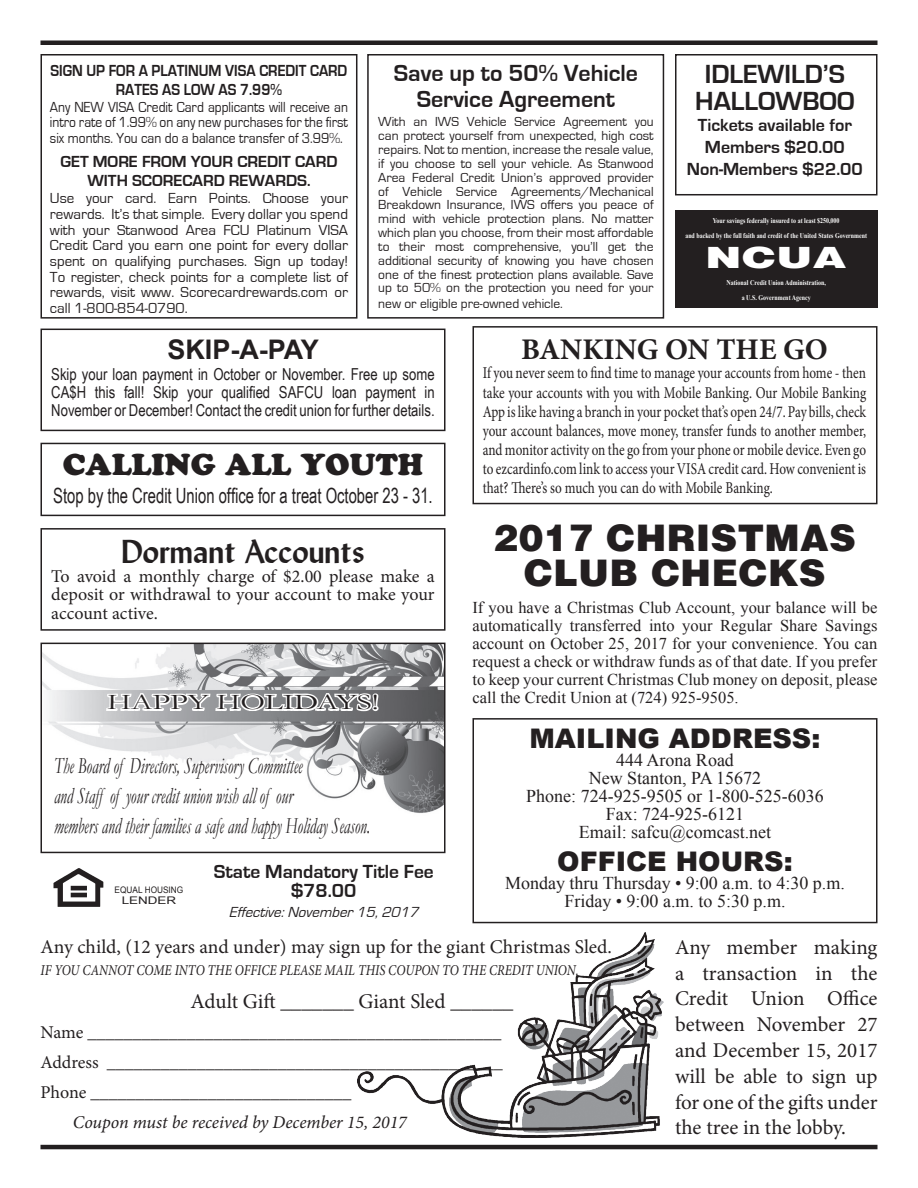
<style>
.page{position:relative;width:918px;height:1188px;background:#fff}
.page>*{position:absolute;margin:0;border:0;box-sizing:border-box;transform-origin:0 0}
.t1{font:900 37.5px "Helvetica";color:#231f20}
.t2{font:700 33px "Lydian BT";color:#231f20}
.t3{font:30px "Cooper Black Std";color:#231f20}
.t4{font:700 30px "Minion Pro";color:#231f20}
.t5{font:900 30px "Helvetica";color:#fff;scale:1.47 1}
.t6{font:900 27px "Arial";color:#231f20}
.t7{font:700 27px/27px "Eurostile";color:#231f20;text-align:center}
.t8{font:700 27px "Arial";color:#231f20}
.t9{font:700 24px/25.8px "Eurostile";color:#231f20;text-align:center}
.t10{font:italic 23.1px "Garamond";color:#231f20;scale:.67 1}
.t11{font:22.5px "Garamond";color:#231f20;scale:1.4 1}
.t12{font:21px/25.8px "Minion Pro";color:#231f20;text-align:justify}
.t13{font:21px "Arial Narrow";color:#231f20;scale:.86 1}
.t14{font:19.5px "Minion Pro";letter-spacing:-.005em;color:#231f20}
.t15{font:700 19.5px "Eurostile";color:#231f20}
.t16{font:18px/18.6px "Minion Pro";letter-spacing:-.005em;color:#231f20;text-align:justify}
.t17{font:18px "Times New Roman";color:#231f20}
.t18{font:700 18px/21.6px "Eurostile";color:#231f20;text-align:center}
.t19{font:italic 18px "Minion Pro";letter-spacing:-.005em;color:#231f20}
.t20{font:16.5px/19px "Minion Pro";letter-spacing:-.005em;color:#231f20;text-align:justify;scale:.8 1}
.t21{font:16.5px/18px "Times New Roman";color:#231f20;text-align:justify}
.t22{font:16.5px/18px "Arial Narrow";color:#231f20;text-align:justify}
.t23{font:700 16.5px/18.8px "Eurostile";color:#231f20;text-align:center;scale:.88 1}
.t24{font:700 16.5px/18.8px "Eurostile";color:#231f20;text-align:center}
.t25{font:15px/15.8px "Eurostile";color:#231f20;text-align:justify}
.t26{font:15px/15.8px "Eurostile";color:#231f20;text-align:justify;scale:.9 1}
.t27{font:italic 15px "Minion Pro";color:#231f20;scale:.85 1}
.t28{font:italic 15px "Eurostile";color:#231f20}
.t29{font:13.5px/13.8px "Eurostile";color:#231f20;text-align:justify}
.t30{font:10.5px "Arial";color:#231f20;scale:1.28 1}
.t31{font:9px "Arial";color:#231f20;scale:.92 1}
.t32{font:700 7.2px "Times New Roman";color:#fff;scale:.82 1}
.t33{font:700 7.2px "Times New Roman";color:#fff;scale:.83 1}
</style>
<div class="page">
<div style="left:472px;top:326px;width:406px;height:178px;border:2px solid #231f20"></div>
<hr style="left:40px;top:1145px;width:838px;height:4px;background:#231f20">
<div style="left:40px;top:40px;width:838px;height:5px;background:#231f20"></div>
<img style="left:43px;top:646px;width:400px;height:167px">
<div style="left:40px;top:643px;width:406px;height:210px;border:2px solid #231f20"></div>
<svg style="left:105px;top:658px;width:276px;height:73px"></svg>
<div style="left:40px;top:54px;width:317px;height:265px;border:2px solid #231f20"></div>
<div style="left:675px;top:54px;width:203px;height:141px;border:2px solid #231f20"></div>
<div style="left:40px;top:443px;width:406px;height:73px;border:2px solid #231f20"></div>
<div style="left:675px;top:211px;width:203px;height:97px;background:#231f20"></div>
<img style="left:53px;top:868px;width:51px;height:39px">
<div style="left:367px;top:54px;width:297px;height:265px;border:2px solid #231f20"></div>
<img style="left:357px;top:932px;width:307px;height:205px">
<div style="left:40px;top:329px;width:406px;height:102px;border:2px solid #231f20"></div>
<div style="left:40px;top:528px;width:406px;height:103px;border:2px solid #231f20"></div>
<div style="left:472px;top:718px;width:406px;height:205px;border:2px solid #231f20"></div>
<p class="t23" style="left:51px;top:61px;width:339px">SIGN UP FOR A PLATINUM VISA CREDIT CARD<br>RATES AS LOW AS 7.99%</p>
<p class="t26" style="left:50px;top:99px;width:333px">Any NEW VISA Credit Card applicants will receive an intro rate of 1.99% on any new purchases for the first six months. You can do a balance transfer of 3.99%.</p>
<p class="t24" style="left:60px;top:153px;width:279px">GET MORE FROM YOUR CREDIT CARD<br>WITH SCORECARD REWARDS.</p>
<p class="t25" style="left:50px;top:191px;width:300px">Use your card. Earn Points. Choose your rewards. It’s that simple. Every dollar you spend with your Stanwood Area FCU Platinum VISA Credit Card you earn one point for every dollar spent on qualifying purchases. Sign up today!<br>To register, check points for a complete list of rewards, visit www. Scorecardrewards.com or call 1-800-854-0790.</p>
<p class="t9" style="left:394px;top:60px;width:246px">Save up to 50% Vehicle<br>Service Agreement</p>
<p class="t29" style="left:378px;top:115px;width:277px">With an IWS Vehicle Service Agreement you can protect yourself from unexpected, high cost repairs. Not to mention, increase the resale value, if you choose to sell your vehicle. As Stanwood Area Federal Credit Union’s approved provider of Vehicle Service Agreements/Mechanical Breakdown Insurance, IWS offers you peace of mind with vehicle protection plans. No matter which plan you choose, from their most affordable to their most comprehensive, you’ll get the additional security of knowing you have chosen one of the finest protection plans available. Save up to 50% on the protection you need for your</p>
<p class="t29" style="left:378px;top:297px;width:186px">new or eligible pre-owned vehicle.</p>
<p class="t7" style="left:695px;top:61px;width:161px">IDLEWILD’S<br>HALLOWBOO</p>
<p class="t18" style="left:698px;top:115px;width:156px">Tickets available for<br>Members $20.00</p>
<p class="t18" style="left:687px;top:158px;width:177px">Non-Members $22.00</p>
<p class="t32" style="left:713px;top:215px;width:156px">Your savings federally insured to at least $250,000</p>
<p class="t32" style="left:685px;top:231px;width:223px">and backed by the full faith and credit of the United States Government</p>
<p class="t5" style="left:705px;top:239px;width:98px">NCUA</p>
<p class="t33" style="left:727px;top:277px;width:121px">National Credit Union Administration,</p>
<p class="t33" style="left:742px;top:293px;width:85px">a U.S. Government Agency</p>
<p class="t8" style="left:167px;top:332px;width:153px">SKIP-A-PAY</p>
<p class="t22" style="left:51px;top:365px;width:385px">Skip your loan payment in October or November. Free up some CA$H this fall! Skip your qualified SAFCU loan payment in November or December! Contact the credit union for further details.</p>
<p class="t3" style="left:63px;top:446px;width:362px">CALLING ALL YOUTH</p>
<p class="t13" style="left:53px;top:480px;width:443px">Stop by the Credit Union office for a treat October 23 - 31.</p>
<p class="t2" style="left:121px;top:531px;width:245px">Dormant Accounts</p>
<p class="t16" style="left:51px;top:567px;width:385px">To avoid a monthly charge of $2.00 please make a deposit or withdrawal to your account to make your account active.</p>
<p class="t4" style="left:521px;top:328px;width:308px">BANKING ON THE GO</p>
<p class="t20" style="left:483px;top:364px;width:481px">If you never seem to find time to manage your accounts from home - then take your accounts with you with Mobile Banking. Our Mobile Banking App is like having a branch in your pocket that’s open 24/7. Pay bills, check your account balances, move money, transfer funds to another member, and monitor activity on the go from your phone or mobile device. Even go to ezcardinfo.com link to access your VISA credit card. How convenient is that? There’s so much you can do with Mobile Banking.</p>
<p class="t1" style="left:494px;top:515px;width:364px">2017 CHRISTMAS</p>
<p class="t1" style="left:524px;top:550px;width:304px">CLUB CHECKS</p>
<p class="t21" style="left:472px;top:598px;width:407px">If you have a Christmas Club Account, your balance will be automatically transferred into your Regular Share Savings account on October 25, 2017 for your convenience. You can request a check or withdraw funds as of that date. If you prefer to keep your current Christmas Club money on deposit, please</p>
<p class="t11" style="left:107px;top:689px;width:196px">HAPPY HOLIDAYS!</p>
<p class="t21" style="left:472px;top:688px;width:268px">call the Credit Union at (724) 925-9505.</p>
<p class="t10" style="left:54px;top:752px;width:373px">The Board of Directors, Supervisory Committee</p>
<p class="t10" style="left:54px;top:782px;width:358px">and Staff of your credit union wish all of our</p>
<p class="t10" style="left:54px;top:812px;width:474px">members and their families a safe and happy Holiday Season.</p>
<p class="t31" style="left:115px;top:884px;width:76px">EQUAL HOUSING</p>
<p class="t30" style="left:122px;top:893px;width:44px">LENDER</p>
<p class="t15" style="left:214px;top:861px;width:222px">State Mandatory Title Fee</p>
<p class="t15" style="left:291px;top:880px;width:67px">$78.00</p>
<p class="t28" style="left:229px;top:904px;width:195px">Effective:November15,2017</p>
<p class="t6" style="left:530px;top:724px;width:292px">MAILING ADDRESS:</p>
<p class="t17" style="left:616px;top:748px;width:119px">444 Arona Road</p>
<p class="t17" style="left:589px;top:766px;width:174px">New Stanton, PA 15672</p>
<p class="t17" style="left:526px;top:784px;width:299px">Phone: 724-925-9505 or 1-800-525-6036</p>
<p class="t17" style="left:606px;top:802px;width:140px">Fax: 724-925-6121</p>
<p class="t17" style="left:579px;top:820px;width:194px">Email: safcu@comcast.net</p>
<p class="t6" style="left:557px;top:846px;width:237px">OFFICE HOURS:</p>
<p class="t17" style="left:505px;top:871px;width:341px">Monday thru Thursday • 9:00 a.m. to 4:30 p.m.</p>
<p class="t17" style="left:564px;top:889px;width:223px">Friday • 9:00 a.m. to 5:30 p.m.</p>
<p class="t14" style="left:40px;top:934px;width:573px">Any child, (12 years and under) may sign up for the giant Christmas Sled.</p>
<p class="t27" style="left:40px;top:960px;width:635px">IF YOU CANNOT COME INTO THE OFFICE PLEASE MAIL THIS COUPON TO THE CREDIT UNION.</p>
<p class="t12" style="left:191px;top:989px;width:324px">Adult Gift _______ Giant Sled ______</p>
<p class="t16" style="left:40px;top:1023px;width:463px">Name ______________________________________________</p>
<p class="t16" style="left:40px;top:1053px;width:464px">Address ____________________________________________</p>
<p class="t16" style="left:40px;top:1083px;width:313px">Phone _____________________________</p>
<p class="t19" style="left:73px;top:1110px;width:335px">Coupon must be received by December 15, 2017</p>
<p class="t12" style="left:675px;top:934px;width:204px">Any member making a transaction in the Credit Union Office between November 27 and December 15, 2017 will be able to sign up for one of the gifts under the tree in the lobby.</p>
</div>
